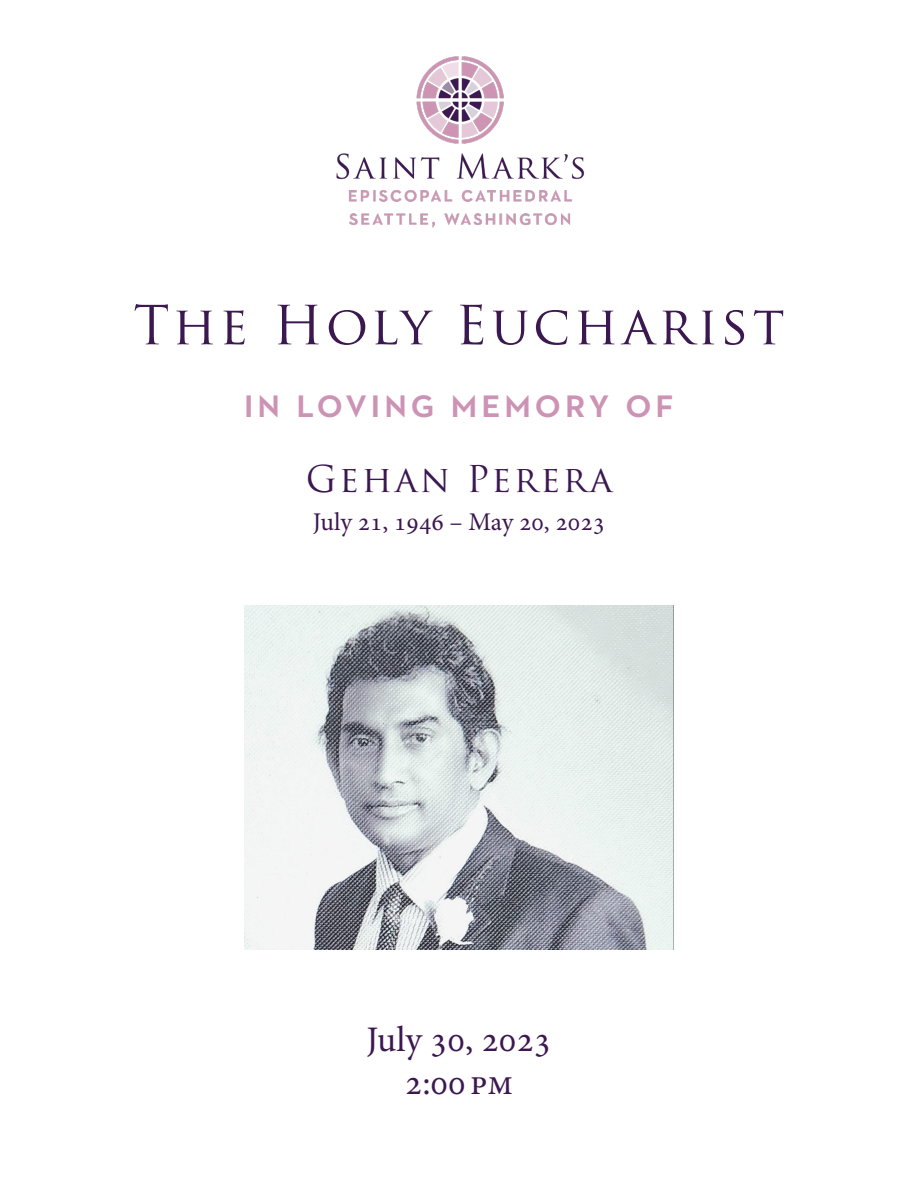
<style>
.page{position:relative;width:918px;height:1188px;background:#fff}
.page>*{position:absolute;margin:0;border:0;box-sizing:border-box;transform-origin:0 0}
.t1{font:52.5px "Trajan Pro";letter-spacing:.07em;color:#3c1851}
.t2{font:600 42px "Neutraface 2 Text";letter-spacing:.08em;color:#cd93b4}
.t3{font:36px "Minion Pro";color:#3c1851}
.t4{font:36px "Trajan Pro";letter-spacing:.07em;color:#3c1851}
.t5{font:25.5px "Minion Pro";color:#3c1851}
</style>
<div class="page">
<img style="left:336px;top:56px;width:248px;height:172px">
<img style="left:245px;top:606px;width:428px;height:343px">
<p class="t1" style="left:133px;top:292px;width:653px">The Holy Eucharist</p>
<p class="t2" style="left:244px;top:376px;width:432px">in loving memory of</p>
<p class="t4" style="left:306px;top:456px;width:308px">Gehan Perera</p>
<p class="t5" style="left:313px;top:505px;width:294px">July 21, 1946 – May 20, 2023</p>
<p class="t3" style="left:367px;top:1016px;width:186px">July 30, 2023</p>
<p class="t3" style="left:405px;top:1059px;width:110px">2:00 pm</p>
</div>
